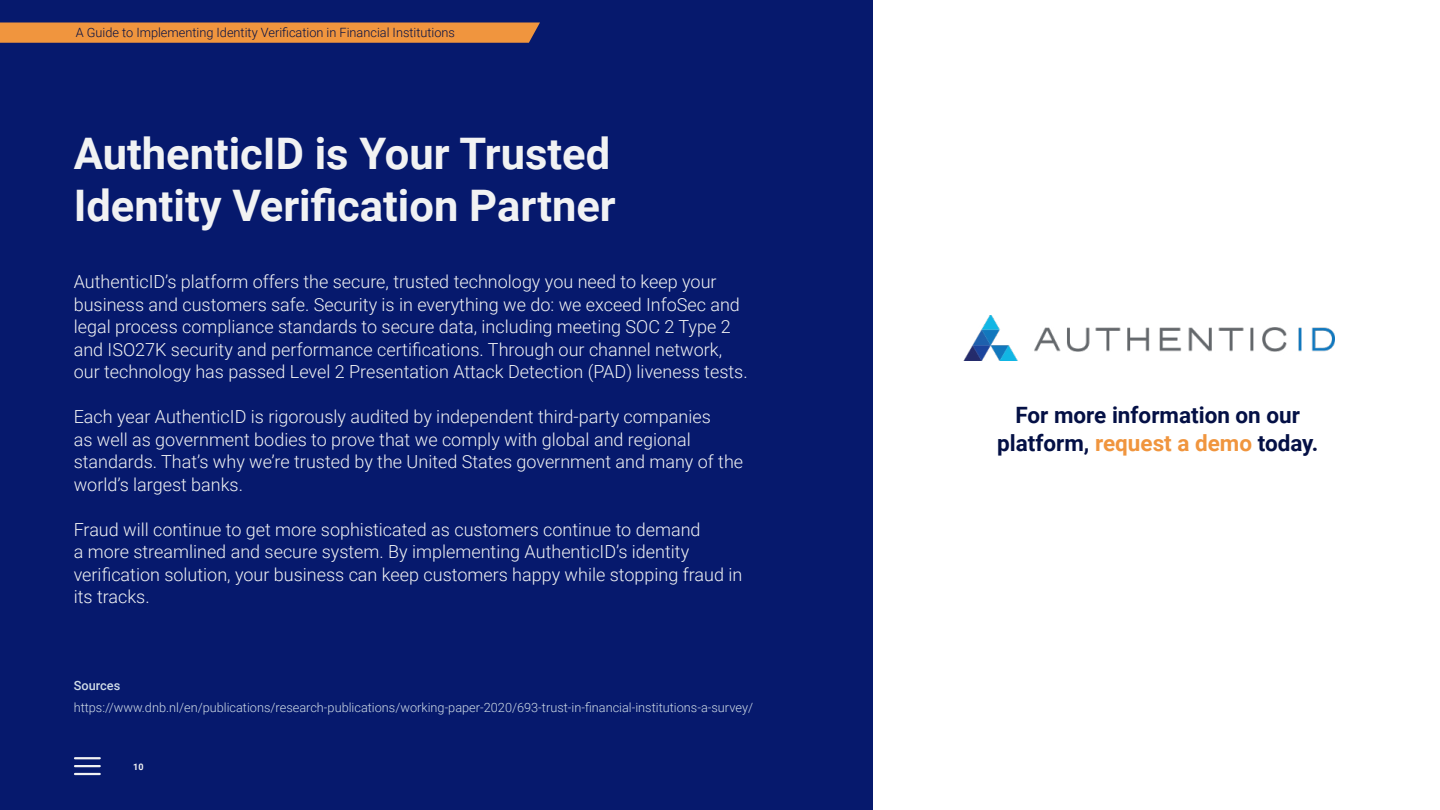
<style>
.page{position:relative;width:1440px;height:810px;background:#fff}
.page>*{position:absolute;margin:0;border:0;box-sizing:border-box;transform-origin:0 0}
.t1{font:700 43.5px/52.2px "Roboto";color:#f1f2f3}
.t2{font:700 22.5px/27.8px "Roboto";color:#041045;text-align:center}
.t3{font:300 18px/22.5px "Roboto";color:#f1f2f3}
.t4{font:300 12.75px "Roboto";color:#cfdbe6}
.t5{font:300 12.75px "Roboto";color:#041045}
.t6{font:500 12.75px "Roboto";color:#cfdbe6}
.t7{font:700 9px "Roboto";color:#f1f2f3}
.s1{color:#f0953e}
</style>
<div class="page">
<div style="left:0;top:0;width:873px;height:810px;background:#06196d"></div>
<hr style="left:75px;top:757px;width:25px;height:2px;background:#f1f2f3">
<hr style="left:75px;top:765px;width:25px;height:2px;background:#f1f2f3">
<hr style="left:75px;top:773px;width:25px;height:2px;background:#f1f2f3">
<img style="left:963px;top:315px;width:372px;height:46px">
<svg style="left:0;top:22px;width:540px;height:21px;background:#e58f40"></svg>
<p class="t5" style="left:76px;top:23px;width:381px">A Guide to Implementing Identity Verification in Financial Institutions</p>
<h1 class="t1" style="left:74px;top:126px;width:544px">AuthenticID is Your Trusted<br>Identity Verification Partner</h1>
<p class="t3" style="left:74px;top:270px;width:675px">AuthenticID’s platform offers the secure, trusted technology you need to keep your business and customers safe. Security is in everything we do: we exceed InfoSec and legal process compliance standards to secure data, including meeting SOC 2 Type 2 and ISO27K security and performance certifications. Through our channel network, our technology has passed Level 2 Presentation Attack Detection (PAD) liveness tests.</p>
<p class="t3" style="left:74px;top:405px;width:671px">Each year AuthenticID is rigorously audited by independent third-party companies<br>as well as government bodies to prove that we comply with global and regional standards. That’s why we’re trusted by the United States government and many of the world’s largest banks.</p>
<p class="t3" style="left:74px;top:518px;width:670px">Fraud will continue to get more sophisticated as customers continue to demand<br>a more streamlined and secure system. By implementing AuthenticID’s identity verification solution, your business can keep customers happy while stopping fraud in its tracks.</p>
<p class="t6" style="left:74px;top:676px;width:48px">Sources</p>
<p class="t4" style="left:74px;top:699px;width:681px">https://www.dnb.nl/en/publications/research-publications/working-paper-2020/693-trust-in-financial-institutions-a-survey/</p>
<p class="t7" style="left:133px;top:760px;width:12px">10</p>
<p class="t2" style="left:997px;top:401px;width:323px">For more information on our platform, <span class="s1">request a demo</span> today.</p>
</div>
